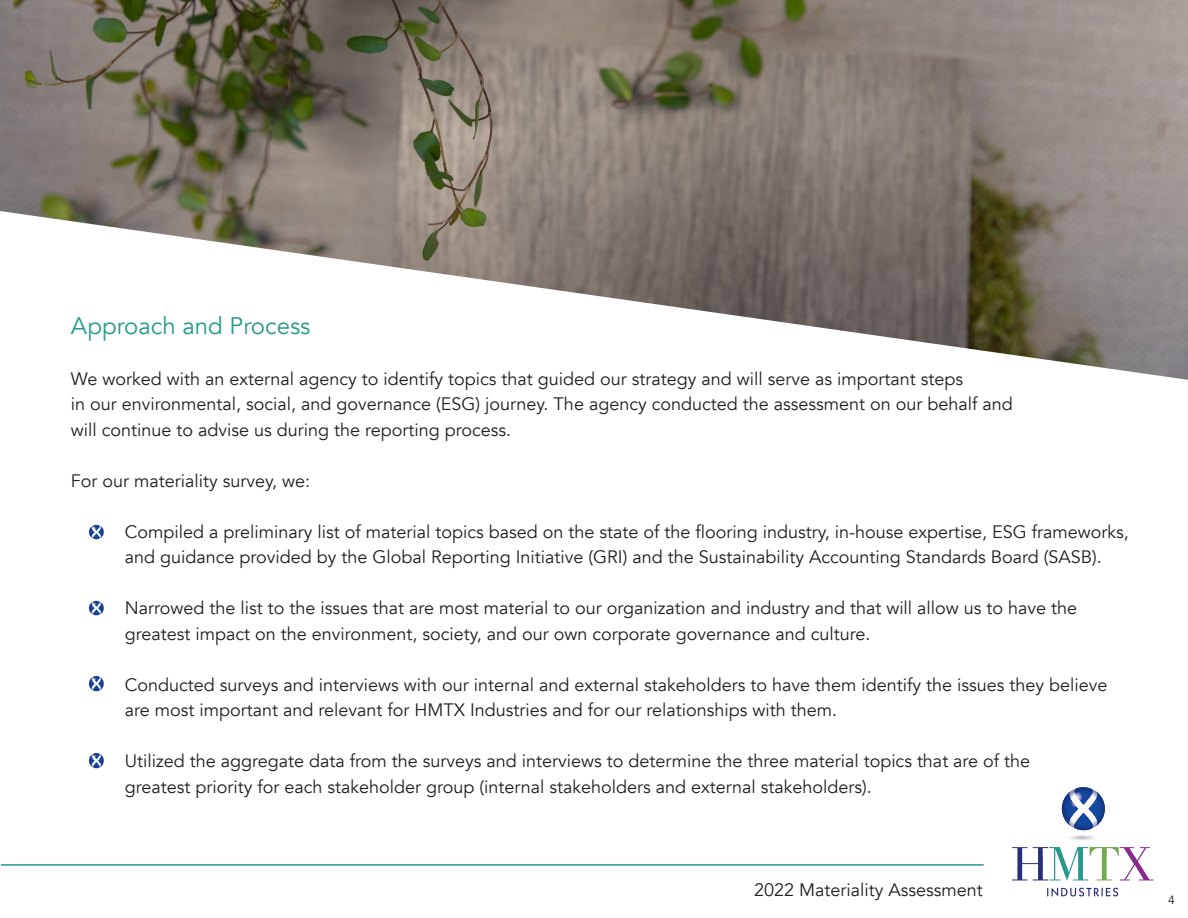
<style>
.page{position:relative;width:1188px;height:918px;background:#fff}
.page>*{position:absolute;margin:0;border:0;box-sizing:border-box;transform-origin:0 0}
.t1{font:24px "Avenir";color:#269b8a}
.t2{font:18px "Avenir";color:#231f20}
.t3{font:12px "Avenir";color:#231f20}
</style>
<div class="page">
<img style="left:88px;top:524px;width:16px;height:16px">
<img style="left:88px;top:600px;width:16px;height:16px">
<img style="left:88px;top:676px;width:16px;height:15px">
<img style="left:88px;top:753px;width:16px;height:15px">
<img style="left:0;top:0;width:1188px;height:380px">
<hr style="left:1px;top:864px;width:983px;height:2px;background:#269b8a">
<svg style="left:1047px;top:888px;width:71px;height:8px"></svg>
<svg style="left:1012px;top:847px;width:141px;height:34px"></svg>
<svg style="left:1062px;top:787px;width:43px;height:44px"></svg>
<p class="t1" style="left:71px;top:311px;width:241px">Approach and Process</p>
<p class="t2" style="left:71px;top:368px;width:894px">We worked with an external agency to identify topics that guided our strategy and will serve as important steps</p>
<p class="t2" style="left:71px;top:393px;width:943px">in our environmental, social, and governance (ESG) journey. The agency conducted the assessment on our behalf and</p>
<p class="t2" style="left:71px;top:419px;width:442px">will continue to advise us during the reporting process.</p>
<p class="t2" style="left:71px;top:470px;width:241px">For our materiality survey, we:</p>
<p class="t2" style="left:125px;top:521px;width:1005px">Compiled a preliminary list of material topics based on the state of the flooring industry, in-house expertise, ESG frameworks,</p>
<p class="t2" style="left:125px;top:546px;width:978px">and guidance provided by the Global Reporting Initiative (GRI) and the Sustainability Accounting Standards Board (SASB).</p>
<p class="t2" style="left:125px;top:597px;width:954px">Narrowed the list to the issues that are most material to our organization and industry and that will allow us to have the</p>
<p class="t2" style="left:125px;top:623px;width:747px">greatest impact on the environment, society, and our own corporate governance and culture.</p>
<p class="t2" style="left:125px;top:674px;width:984px">Conducted surveys and interviews with our internal and external stakeholders to have them identify the issues they believe</p>
<p class="t2" style="left:125px;top:699px;width:714px">are most important and relevant for HMTX Industries and for our relationships with them.</p>
<p class="t2" style="left:125px;top:750px;width:907px">Utilized the aggregate data from the surveys and interviews to determine the three material topics that are of the</p>
<p class="t2" style="left:125px;top:776px;width:748px">greatest priority for each stakeholder group (internal stakeholders and external stakeholders).</p>
<p class="t2" style="left:754px;top:879px;width:230px">2022 Materiality Assessment</p>
<p class="t3" style="left:1168px;top:892px;width:8px">4</p>
</div>
